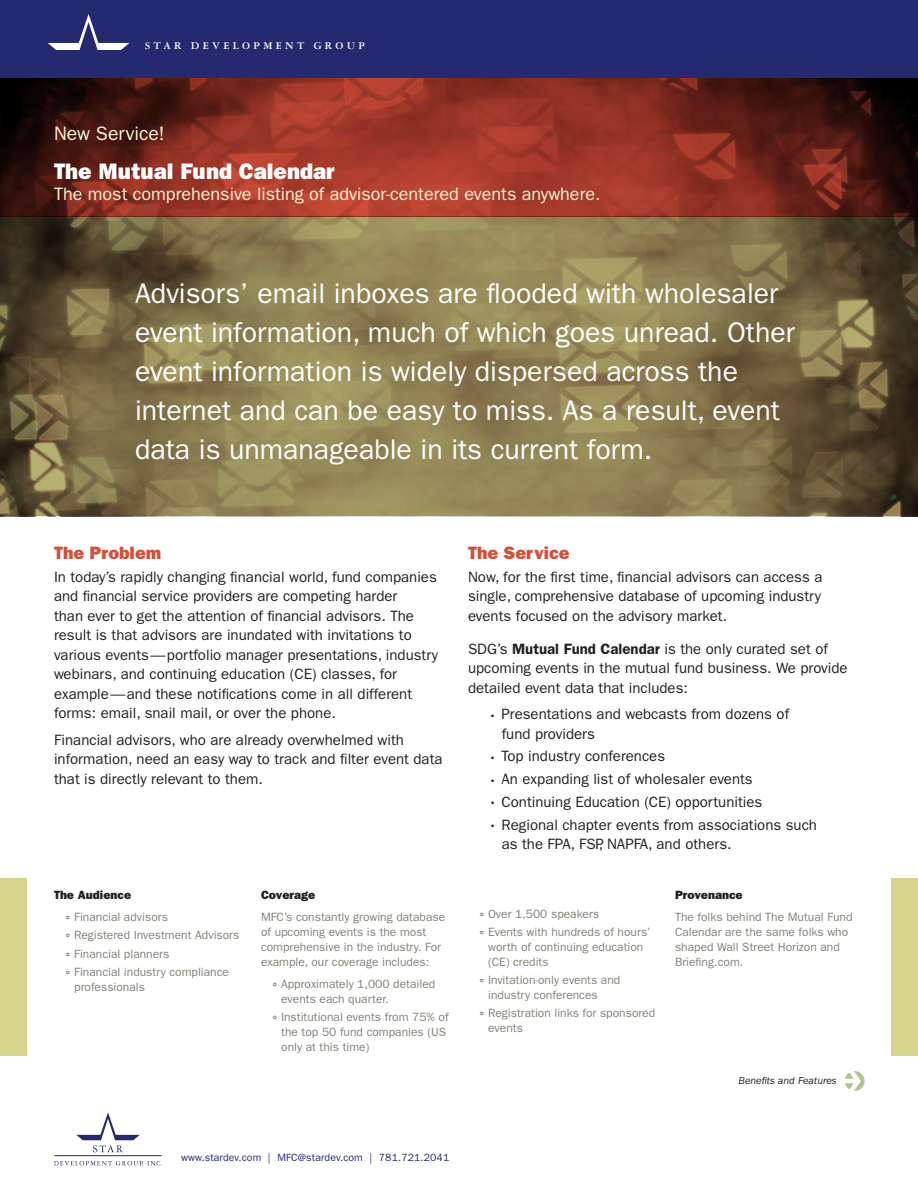
<style>
.page{position:relative;width:918px;height:1188px;background:#fff}
.page>*{position:absolute;margin:0;border:0;box-sizing:border-box;transform-origin:0 0}
.t1{font:28.5px/39px "ITC Franklin Gothic Std";color:#fff}
.t2{font:22.5px "ITC Franklin Gothic Std Hvy";color:#fff}
.t3{font:19.5px "ITC Franklin Gothic Std";color:#fef5d2}
.t4{font:18px "ITC Franklin Gothic Std";color:#fef5d2}
.t5{font:18px "ITC Franklin Gothic Std Hvy";color:#d2513c}
.t6{font:15px/19.5px "ITC Franklin Gothic Std";color:#231f20}
.t7{font:12px/15px "ITC Franklin Gothic Std";color:#828278}
.t8{font:12px "ITC Franklin Gothic Std Hvy";color:#231f20}
.t9{font:700 10.95px "Garamond 3 LT Std";letter-spacing:.3em;color:#fff}
.t10{font:10.5px "ITC Franklin Gothic Std";letter-spacing:.01em;color:#252970}
.t11{font:italic 10.5px "ITC Franklin Gothic Std";color:#231f20}
.s1{font-weight:600}
</style>
<div class="page">
<svg style="left:0;top:78px;width:918px;height:139px;background:#7a2a1f"></svg>
<svg style="left:0;top:217px;width:918px;height:299px;background:#81734a"></svg>
<div style="left:891px;top:878px;width:27px;height:178px;background:#d7d48c"></div>
<div style="left:0;top:878px;width:27px;height:178px;background:#d7d48c"></div>
<div style="left:0;top:0;width:918px;height:78px;background:#252970"></div>
<svg style="left:48px;top:14px;width:81px;height:36px"></svg>
<svg style="left:76px;top:1112px;width:64px;height:40px"></svg>
<svg style="left:54px;top:1161px;width:108px;height:5px"></svg>
<hr style="left:54px;top:1155px;width:108px;height:1px;background:#252970">
<svg style="left:845px;top:1071px;width:20px;height:20px"></svg>
<p class="t9" style="left:145px;top:40px;width:222px">STAR DEVELOPMENT GROUP</p>
<p class="t3" style="left:54px;top:123px;width:112px">New Service!</p>
<p class="t2" style="left:54px;top:158px;width:282px">The Mutual Fund Calendar</p>
<p class="t4" style="left:54px;top:184px;width:548px">The most comprehensive listing of advisor-centered events anywhere.</p>
<p class="t1" style="left:135px;top:274px;width:661px">Advisors’ email inboxes are flooded with wholesaler event information, much of which goes unread. Other event information is widely dispersed across the internet and can be easy to miss. As a result, event data is unmanageable in its current form.</p>
<p class="t5" style="left:54px;top:542px;width:109px">The Problem</p>
<p class="t6" style="left:54px;top:567px;width:386px">In today’s rapidly changing financial world, fund companies and financial service providers are competing harder<br>than ever to get the attention of financial advisors. The result is that advisors are inundated with invitations to various events—portfolio manager presentations, industry webinars, and continuing education (CE) classes, for example—and these notifications come in all different forms: email, snail mail, or over the phone.</p>
<p class="t6" style="left:54px;top:730px;width:390px">Financial advisors, who are already overwhelmed with information, need an easy way to track and filter event data that is directly relevant to them.</p>
<p class="t8" style="left:54px;top:888px;width:79px">The Audience</p>
<p class="t7" style="left:66px;top:910px;width:104px"><span class="s1">°</span> Financial advisors</p>
<p class="t7" style="left:66px;top:928px;width:175px"><span class="s1">°</span> Registered Investment Advisors</p>
<p class="t7" style="left:66px;top:946px;width:105px"><span class="s1">°</span> Financial planners</p>
<p class="t7" style="left:74px;top:964px;width:156px;text-indent:-9px"><span class="s1">°</span> Financial industry compliance professionals</p>
<p class="t8" style="left:261px;top:888px;width:56px">Coverage</p>
<p class="t7" style="left:261px;top:910px;width:186px">MFC’s constantly growing database of upcoming events is the most comprehensive in the industry. For example, our coverage includes:</p>
<p class="t7" style="left:281px;top:976px;width:156px;text-indent:-9px"><span class="s1">°</span> Approximately 1,000 detailed events each quarter.</p>
<p class="t7" style="left:281px;top:1010px;width:169px;text-indent:-9px"><span class="s1">°</span> Institutional events from 75% of the top 50 fund companies (US only at this time)</p>
<p class="t5" style="left:468px;top:542px;width:103px">The Service</p>
<p class="t6" style="left:468px;top:567px;width:356px;text-align:justify">Now, for the first time, financial advisors can access a single, comprehensive database of upcoming industry events focused on the advisory market.</p>
<p class="t6" style="left:468px;top:639px;width:381px">SDG’s <span class="s1">Mutual Fund Calendar</span> is the only curated set of upcoming events in the mutual fund business. We provide detailed event data that includes:</p>
<p class="t6" style="left:502px;top:704px;width:289px;text-indent:-14px">• Presentations and webcasts from dozens of fund providers</p>
<p class="t6" style="left:488px;top:747px;width:179px">• Top industry conferences</p>
<p class="t6" style="left:488px;top:769px;width:266px">• An expanding list of wholesaler events</p>
<p class="t6" style="left:488px;top:792px;width:276px">• Continuing Education (CE) opportunities</p>
<p class="t6" style="left:502px;top:815px;width:317px;text-indent:-14px">• Regional chapter events from associations such as the FPA, FSP, NAPFA, and others.</p>
<p class="t7" style="left:480px;top:906px;width:121px"><span class="s1">°</span> Over 1,500 speakers</p>
<p class="t7" style="left:488px;top:924px;width:164px;text-indent:-9px"><span class="s1">°</span> Events with hundreds of hours’ worth of continuing education (CE) credits</p>
<p class="t7" style="left:488px;top:973px;width:134px;text-indent:-9px"><span class="s1">°</span> Invitation-only events and industry conferences</p>
<p class="t7" style="left:488px;top:1006px;width:169px;text-indent:-9px"><span class="s1">°</span> Registration links for sponsored events</p>
<p class="t8" style="left:675px;top:888px;width:69px">Provenance</p>
<p class="t7" style="left:675px;top:910px;width:179px">The folks behind The Mutual Fund<br>Calendar are the same folks who shaped Wall Street Horizon and<br>Briefing.com.</p>
<p class="t11" style="left:739px;top:1075px;width:100px">Benefits and Features</p>
<p class="t10" style="left:181px;top:1151px;width:270px">www.stardev.com | MFC@stardev.com | 781.721.2041</p>
</div>
